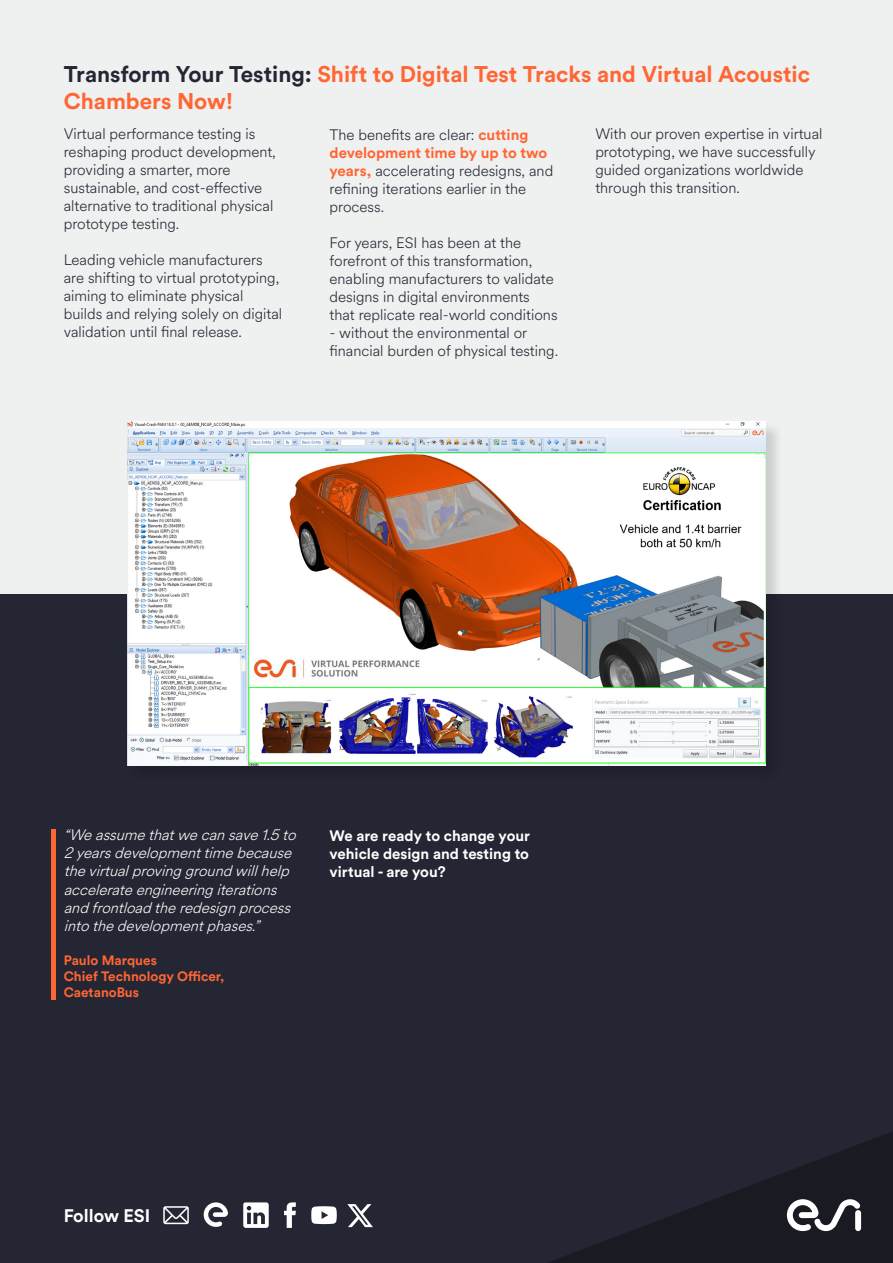
<style>
.page{position:relative;width:893px;height:1263px;background:#fff}
.page>*{position:absolute;margin:0;border:0;box-sizing:border-box;transform-origin:0 0}
.t1{font:700 22.5px/27px "Circular Std";color:#f63}
.t2{font:700 18px "Circular Std";color:#fff}
.t3{font:300 15px/18px "Circular Spotify Text";color:#252633}
.t4{font:italic 300 15px/18px "Circular Spotify Text";color:#fff}
.t5{font:700 15px/18px "Circular Std";color:#fff;text-align:justify}
.t6{font:700 15px "Circular Std";color:#f63}
.t7{font:700 13.5px/16.2px "Circular Std";color:#f63}
.s1{color:#252633}
.s2{font-family:"Circular Std";font-weight:700;color:#f63}
</style>
<div class="page">
<div style="left:0;top:0;width:893px;height:594px;background:#eff0f0"></div>
<div style="left:0;top:594px;width:893px;height:669px;background:#252633"></div>
<div style="left:127px;top:421px;width:657px;height:363px;background:#000;opacity:.15"></div>
<img style="left:128px;top:421px;width:637px;height:344px">
<svg style="left:548px;top:1131px;width:345px;height:132px"></svg>
<div style="left:855px;top:1210px;width:6px;height:21px;background:#fff;border-radius:3px"></div>
<svg style="left:787px;top:1198px;width:73px;height:35px"></svg>
<svg style="left:347px;top:1204px;width:26px;height:23px"></svg>
<svg style="left:284px;top:1202px;width:12px;height:26px"></svg>
<svg style="left:204px;top:1202px;width:24px;height:25px"></svg>
<svg style="left:311px;top:1206px;width:26px;height:18px"></svg>
<svg style="left:243px;top:1202px;width:26px;height:26px"></svg>
<svg style="left:163px;top:1206px;width:26px;height:18px"></svg>
<hr style="left:51px;top:829px;width:4px;height:170px;background:#f63">
<h1 class="t1" style="left:64px;top:60px;width:748px"><span class="s1">Transform Your Testing:</span> Shift to Digital Test Tracks and Virtual Acoustic<br>Chambers Now!</h1>
<p class="t3" style="left:330px;top:126px;width:200px">The benefits are clear: <span class="s2">cutting</span></p>
<p class="t6" style="left:330px;top:143px;width:219px">development time by up to two</p>
<p class="t3" style="left:330px;top:162px;width:225px"><span class="s2">years,</span> accelerating redesigns, and refining iterations earlier in the process.</p>
<p class="t3" style="left:330px;top:234px;width:230px">For years, ESI has been at the forefront of this transformation, enabling manufacturers to validate designs in digital environments that replicate real-world conditions</p>
<p class="t3" style="left:330px;top:324px;width:230px">- without the environmental or financial burden of physical testing.</p>
<p class="t3" style="left:64px;top:125px;width:214px">Virtual performance testing is reshaping product development, providing a smarter, more sustainable, and cost-effective alternative to traditional physical prototype testing.</p>
<p class="t3" style="left:64px;top:251px;width:220px">Leading vehicle manufacturers are shifting to virtual prototyping, aiming to eliminate physical builds and relying solely on digital validation until final release.</p>
<p class="t3" style="left:595px;top:125px;width:229px">With our proven expertise in virtual prototyping, we have successfully guided organizations worldwide through this transition.</p>
<p class="t4" style="left:64px;top:826px;width:239px">“Weassumethatwecansave1.5to 2yearsdevelopmenttimebecause thevirtualprovinggroundwillhelp accelerateengineeringiterations andfrontloadtheredesignprocess intothedevelopmentphases.”</p>
<p class="t7" style="left:64px;top:951px;width:162px">Paulo Marques<br>Chief Technology Officer,<br>CaetanoBus</p>
<p class="t5" style="left:330px;top:827px;width:202px">We are ready to change your vehicle design and testing to virtual - are you?</p>
<p class="t2" style="left:64px;top:1204px;width:88px">Follow ESI</p>
</div>
